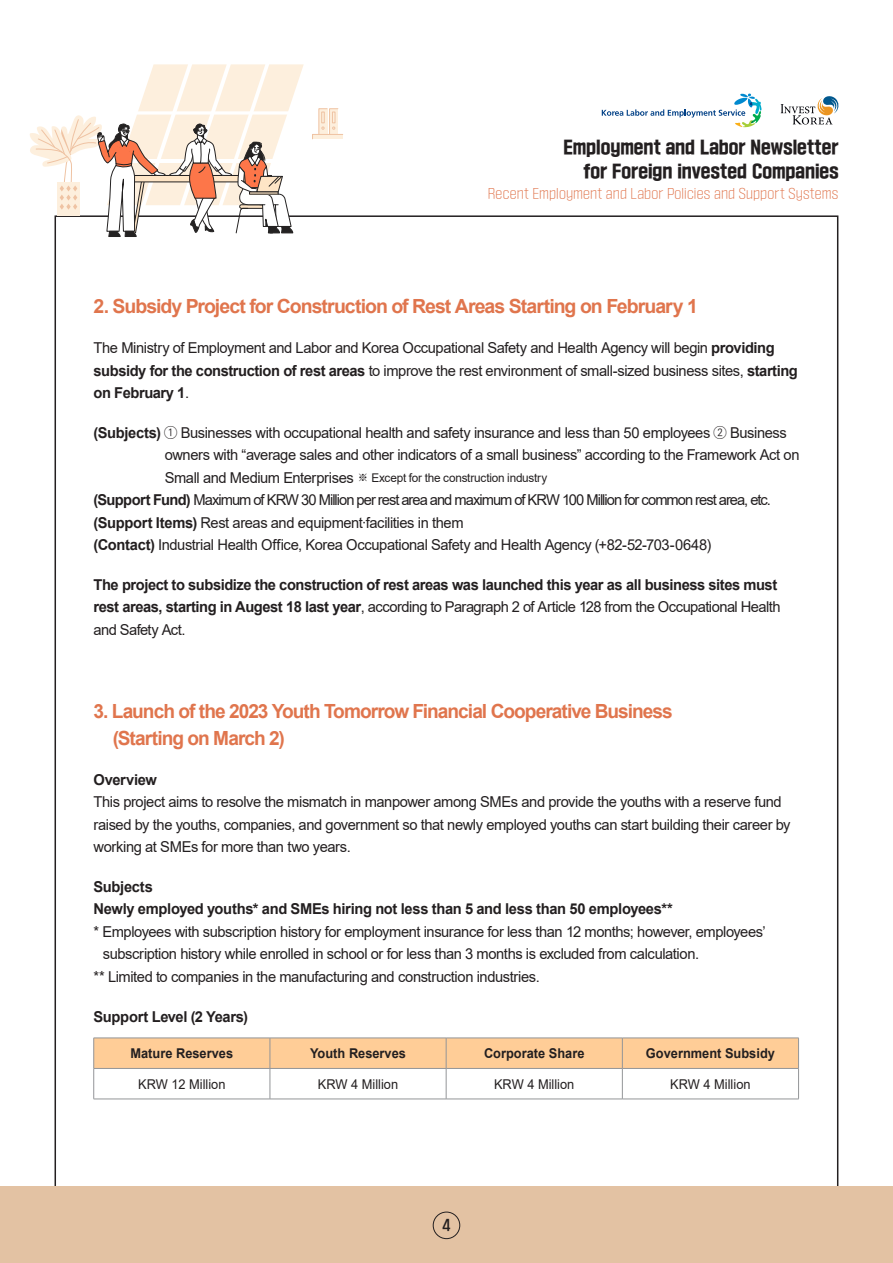
<style>
.page{position:relative;width:893px;height:1263px;background:#fff}
.page>*{position:absolute;margin:0;border:0;box-sizing:border-box;transform-origin:0 0}
.t1{font:700 19.5px/27px "Arial";letter-spacing:-.05em;color:#e0754d}
.t2{font:16.5px/24px "SD Gyeokdong G206 Hv";letter-spacing:.005em;color:#231f20;text-align:right}
.t3{font:15px/22.5px "Arial";letter-spacing:-.03em;color:#231f20}
.t4{font:700 15px/22.5px "Arial";letter-spacing:-.03em;color:#231f20}
.t5{font:15px "Arial";letter-spacing:-.07em;color:#231f20}
.t6{font:700 13.5px "Arial";color:#231f20;scale:.95 1}
.t7{font:13.5px "Arial";color:#231f20;scale:.95 1}
.t8{font:13.5px "SD Gyeokdong G205 Bd";color:#231f20}
.t9{font:12px "Arial";letter-spacing:-.015em;color:#231f20}
.t10{font:12px "SD Gyeokdong G203 Lt";letter-spacing:.015em;color:#e0754d}
.s1{font-weight:700}
.s2{font-family:"Ko Pub World Dotum PL"}
.s3{font-size:15px}
.s4{font-family:"Adobe Myungjo Std";font-weight:500}
.s5{font-weight:400}
</style>
<div class="page">
<div style="left:0;top:1186px;width:893px;height:77px;background:#e3c2a3"></div>
<div style="left:433px;top:1212px;width:27px;height:27px;border:1px solid #231f20;border-radius:50%"></div>
<svg style="left:602px;top:93px;width:159px;height:34px"></svg>
<svg style="left:781px;top:96px;width:58px;height:29px"></svg>
<div style="left:94px;top:1039px;width:704px;height:29px;background:#ffcd97"></div>
<hr style="left:94px;top:1038px;width:176px;height:1px;background:#939598">
<hr style="left:93px;top:1038px;width:1px;height:30px;background:#939598">
<hr style="left:270px;top:1038px;width:176px;height:1px;background:#939598">
<hr style="left:270px;top:1038px;width:1px;height:30px;background:#939598">
<hr style="left:446px;top:1038px;width:176px;height:1px;background:#939598">
<hr style="left:446px;top:1038px;width:1px;height:30px;background:#939598">
<hr style="left:622px;top:1038px;width:177px;height:1px;background:#939598">
<hr style="left:622px;top:1038px;width:1px;height:30px;background:#939598">
<hr style="left:798px;top:1038px;width:1px;height:30px;background:#939598">
<hr style="left:94px;top:1068px;width:176px;height:1px;background:#939598">
<hr style="left:93px;top:1068px;width:1px;height:31px;background:#939598">
<hr style="left:270px;top:1068px;width:176px;height:1px;background:#939598">
<hr style="left:270px;top:1068px;width:1px;height:31px;background:#939598">
<hr style="left:446px;top:1068px;width:176px;height:1px;background:#939598">
<hr style="left:446px;top:1068px;width:1px;height:31px;background:#939598">
<hr style="left:622px;top:1068px;width:177px;height:1px;background:#939598">
<hr style="left:622px;top:1068px;width:1px;height:31px;background:#939598">
<hr style="left:798px;top:1068px;width:1px;height:31px;background:#939598">
<hr style="left:94px;top:1099px;width:176px;height:1px;background:#939598">
<hr style="left:270px;top:1099px;width:176px;height:1px;background:#939598">
<hr style="left:446px;top:1099px;width:176px;height:1px;background:#939598">
<hr style="left:622px;top:1099px;width:177px;height:1px;background:#939598">
<svg style="left:30px;top:64px;width:274px;height:187px"></svg>
<svg style="left:312px;top:108px;width:31px;height:31px"></svg>
<p class="t2" style="left:563px;top:136px;width:276px">Employment and Labor Newsletter for Foreign invested Companies</p>
<p class="t10" style="left:488px;top:187px;width:352px">Recent Employment and Labor Policies and Support Systems</p>
<p class="t1" style="left:94px;top:293px;width:606px">2. Subsidy Project for Construction of Rest Areas Starting on February 1</p>
<p class="t3" style="left:94px;top:337px;width:706px">The Ministry of Employment and Labor and Korea Occupational Safety and Health Agency will begin <span class="s1">providing subsidy for the construction of rest areas</span> to improve the rest environment of small-sized business sites, <span class="s1">starting on February 1</span>.</p>
<p class="t3" style="left:165px;top:421px;width:636px;text-indent:-71px"><span class="s1">(Subjects)</span> <span class="s2">①</span> Businesses with occupational health and safety insurance and less than 50 employees <span class="s2">②</span> Business owners with “average sales and other indicators of a small business” according to the Framework Act on</p>
<p class="t9" style="left:165px;top:469px;width:384px"><span class="s3">Small and Medium Enterprises</span> <span class="s4">※</span> Except for the construction industry</p>
<p class="t5" style="left:94px;top:490px;width:679px"><span class="s1">(Support Fund)</span> Maximum of KRW 30 Million per rest area and maximum of KRW 100 Million for common rest area, etc.</p>
<p class="t3" style="left:94px;top:511px;width:372px"><span class="s1">(Support Items)</span> Rest areas and equipment·facilities in them</p>
<p class="t3" style="left:94px;top:534px;width:619px"><span class="s1">(Contact)</span> Industrial Health Office, Korea Occupational Safety and Health Agency (+82-52-703-0648)</p>
<p class="t4" style="left:94px;top:573px;width:689px">The project to subsidize the construction of rest areas was launched this year as all business sites must rest areas, starting in Augest 18 last year<span class="s5">, according to Paragraph 2 of Article 128 from the Occupational Health and Safety Act.</span></p>
<p class="t1" style="left:113px;top:697px;width:562px;text-indent:-19px">3. Launch of the 2023 Youth Tomorrow Financial Cooperative Business (Starting on March 2)</p>
<p class="t4" style="left:94px;top:768px;width:65px">Overview</p>
<p class="t3" style="left:94px;top:791px;width:699px">This project aims to resolve the mismatch in manpower among SMEs and provide the youths with a reserve fund raised by the youths, companies, and government so that newly employed youths can start building their career by working at SMEs for more than two years.</p>
<p class="t4" style="left:94px;top:875px;width:61px">Subjects</p>
<p class="t4" style="left:94px;top:898px;width:581px">Newly employed youths* and SMEs hiring not less than 5 and less than 50 employees**</p>
<p class="t3" style="left:103px;top:920px;width:664px;text-indent:-9px">* Employees with subscription history for employment insurance for less than 12 months; however, employees’ subscription history while enrolled in school or for less than 3 months is excluded from calculation.</p>
<p class="t3" style="left:94px;top:965px;width:448px">** Limited to companies in the manufacturing and construction industries.</p>
<p class="t4" style="left:94px;top:1006px;width:156px">Support Level (2 Years)</p>
<p class="t6" style="left:130px;top:1044px;width:110px">Mature Reserves</p>
<p class="t6" style="left:310px;top:1044px;width:103px">Youth Reserves</p>
<p class="t6" style="left:484px;top:1044px;width:107px">Corporate Share</p>
<p class="t6" style="left:646px;top:1044px;width:137px">Government Subsidy</p>
<p class="t7" style="left:138px;top:1074px;width:94px">KRW 12 Million</p>
<p class="t7" style="left:318px;top:1074px;width:86px">KRW 4 Million</p>
<p class="t7" style="left:494px;top:1074px;width:86px">KRW 4 Million</p>
<p class="t7" style="left:670px;top:1074px;width:86px">KRW 4 Million</p>
<p class="t8" style="left:443px;top:1218px;width:9px">4</p>
</div>
